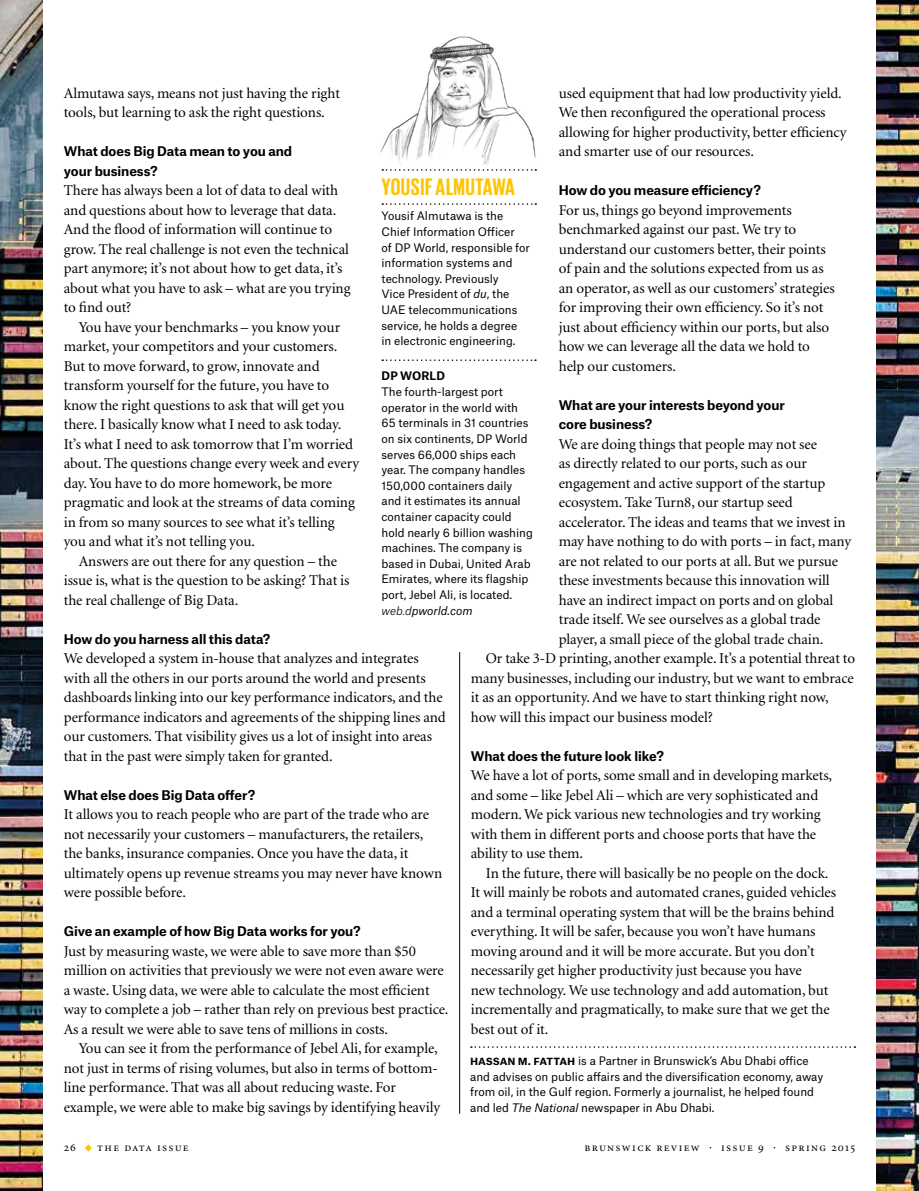
<style>
.page{position:relative;width:919px;height:1191px;background:#fff}
.page>*{position:absolute;margin:0;border:0;box-sizing:border-box;transform-origin:0 0}
.t1{font:700 24.3px "Giorgio Sans";letter-spacing:.025em;color:#fdc400}
.t2{font:15px/19.5px "Minion";letter-spacing:-.005em;color:#000}
.t3{font:700 12.75px/19.5px "Atlas Grotesk";letter-spacing:-.01em;color:#000}
.t4{font:12px "Minion Regular SC";letter-spacing:.105em;color:#000}
.t5{font:11.25px/15.6px "Atlas Grotesk";color:#000}
.t6{font:700 11.25px "Atlas Grotesk";letter-spacing:.01em;color:#000}
.s1{font-weight:700}
.s2{font-style:italic}
.s3{font-weight:300;font-style:italic}
</style>
<div class="page">
<svg style="left:85px;top:1144px;width:7px;height:7px"></svg>
<img style="left:380px;top:36px;width:156px;height:135px">
<svg style="left:471px;top:1046px;width:384px;height:1px"></svg>
<img style="left:0;top:0;width:43px;height:1191px">
<img style="left:876px;top:0;width:42px;height:1191px">
<hr style="left:459px;top:652px;width:1px;height:461px;background:#000">
<svg style="left:382px;top:359px;width:154px;height:2px"></svg>
<svg style="left:382px;top:169px;width:154px;height:2px"></svg>
<svg style="left:382px;top:203px;width:154px;height:2px"></svg>
<p class="t2" style="left:64px;top:84px;width:278px">Almutawa says, means not just having the right tools, but learning to ask the right questions.</p>
<p class="t3" style="left:64px;top:140px;width:230px">What does Big Data mean to you and your business?</p>
<p class="t2" style="left:64px;top:181px;width:288px">There has always been a lot of data to deal with and questions about how to leverage that data.<br>And the flood of information will continue to grow. The real challenge is not even the technical part anymore; it’s not about how to get data, it’s about what you have to ask – what are you trying to find out?</p>
<p class="t2" style="left:64px;top:318px;width:297px;text-indent:15px">You have your benchmarks – you know your market, your competitors and your customers.<br>But to move forward, to grow, innovate and transform yourself for the future, you have to know the right questions to ask that will get you there. I basically know what I need to ask today.<br>It’s what I need to ask tomorrow that I’m worried about. The questions change every week and every day. You have to do more homework, be more pragmatic and look at the streams of data coming in from so many sources to see what it’s telling you and what it’s not telling you.</p>
<p class="t2" style="left:64px;top:552px;width:287px;text-indent:15px">Answers are out there for any question – the issue is, what is the question to be asking? That is the real challenge of Big Data.</p>
<p class="t3" style="left:64px;top:628px;width:208px">How do you harness all this data?</p>
<p class="t2" style="left:64px;top:649px;width:383px">We developed a system in-house that analyzes and integrates with all the others in our ports around the world and presents dashboards linking into our key performance indicators, and the performance indicators and agreements of the shipping lines and our customers. That visibility gives us a lot of insight into areas that in the past were simply taken for granted.</p>
<p class="t3" style="left:64px;top:784px;width:193px">What else does Big Data offer?</p>
<p class="t2" style="left:64px;top:805px;width:380px">It allows you to reach people who are part of the trade who are not necessarily your customers – manufacturers, the retailers, the banks, insurance companies. Once you have the data, it ultimately opens up revenue streams you may never have known were possible before.</p>
<p class="t3" style="left:64px;top:920px;width:298px">Give an example of how Big Data works for you?</p>
<p class="t2" style="left:64px;top:942px;width:386px">Just by measuring waste, we were able to save more than $50 million on activities that previously we were not even aware were a waste. Using data, we were able to calculate the most efficient way to complete a job – rather than rely on previous best practice.<br>As a result we were able to save tens of millions in costs.</p>
<p class="t2" style="left:64px;top:1039px;width:378px;text-indent:15px">You can see it from the performance of Jebel Ali, for example, not just in terms of rising volumes, but also in terms of bottom&shy;line performance. That was all about reducing waste. For example, we were able to make big savings by identifying heavily</p>
<p class="t2" style="left:558px;top:84px;width:289px">used equipment that had low productivity yield.<br>We then reconfigured the operational process allowing for higher productivity, better efficiency and smarter use of our resources.</p>
<p class="t3" style="left:558px;top:179px;width:204px">How do you measure efficiency?</p>
<p class="t2" style="left:558px;top:201px;width:277px">For us, things go beyond improvements benchmarked against our past. We try to understand our customers better, their points of pain and the solutions expected from us as an operator, as well as our customers’ strategies for improving their own efficiency. So it’s not just about efficiency within our ports, but also how we can leverage all the data we hold to help our customers.</p>
<p class="t3" style="left:558px;top:394px;width:227px">What are your interests beyond your core business?</p>
<p class="t2" style="left:558px;top:435px;width:260px">We are doing things that people may not see</p>
<p class="t2" style="left:558px;top:454px;width:250px">as directly related to our ports, such as our</p>
<p class="t2" style="left:558px;top:474px;width:268px">engagement and active support of the startup</p>
<p class="t2" style="left:558px;top:493px;width:235px">ecosystem. Take Turn8, our startup seed</p>
<p class="t2" style="left:558px;top:513px;width:288px">accelerator. The ideas and teams that we invest in</p>
<p class="t2" style="left:558px;top:532px;width:294px">may have nothing to do with ports – in fact, many</p>
<p class="t2" style="left:558px;top:552px;width:281px">are not related to our ports at all. But we pursue</p>
<p class="t2" style="left:558px;top:571px;width:272px">these investments because this innovation will</p>
<p class="t2" style="left:558px;top:591px;width:276px">have an indirect impact on ports and on global</p>
<p class="t2" style="left:558px;top:610px;width:263px">trade itself. We see ourselves as a global trade</p>
<p class="t2" style="left:558px;top:630px;width:266px">player, a small piece of the global trade chain.</p>
<p class="t2" style="left:486px;top:649px;width:371px">Or take 3-D printing, another example. It’s a potential threat to</p>
<p class="t2" style="left:471px;top:669px;width:384px">many businesses, including our industry, but we want to embrace</p>
<p class="t2" style="left:471px;top:688px;width:359px">it as an opportunity. And we have to start thinking right now,</p>
<p class="t2" style="left:471px;top:708px;width:244px">how will this impact our business model?</p>
<p class="t3" style="left:471px;top:745px;width:194px">What does the future look like?</p>
<p class="t2" style="left:471px;top:766px;width:363px">We have a lot of ports, some small and in developing markets, and some – like Jebel Ali – which are very sophisticated and modern. We pick various new technologies and try working with them in different ports and choose ports that have the ability to use them.</p>
<p class="t2" style="left:471px;top:864px;width:367px;text-indent:15px">In the future, there will basically be no people on the dock.<br>It will mainly be robots and automated cranes, guided vehicles and a terminal operating system that will be the brains behind everything. It will be safer, because you won’t have humans moving around and it will be more accurate. But you don’t necessarily get higher productivity just because you have<br>new technology. We use technology and add automation, but incrementally and pragmatically, to make sure that we get the best out of it.</p>
<p class="t5" style="left:470px;top:1051px;width:354px"><span class="s1">hassan m. fattah</span> is a Partner in Brunswick’s Abu Dhabi office and advises on public affairs and the diversification economy, away from oil, in the Gulf region. Formerly a journalist, he helped found and led <span class="s2">The National</span> newspaper in Abu Dhabi.</p>
<h1 class="t1" style="left:381px;top:175px;width:135px">YOUSIF ALMUTAWA</h1>
<p class="t5" style="left:381px;top:207px;width:150px">Yousif Almutawa is the<br>Chief Information Officer<br>of DP World, responsible for information systems and technology. Previously<br>Vice President of <span class="s2">du</span>, the<br>UAE telecommunications service, he holds a degree in electronic engineering.</p>
<p class="t6" style="left:381px;top:367px;width:65px">DP WORLD</p>
<p class="t5" style="left:381px;top:383px;width:153px">The fourth-largest port operator in the world with<br>65 terminals in 31 countries on six continents, DP World serves 66,000 ships each year. The company handles<br>150,000 containers daily and it estimates its annual container capacity could hold nearly 6 billion washing machines. The company is based in Dubai, United Arab<br>Emirates, where its flagship port, Jebel Ali, is located. <span class="s3">web.d</span><span class="s2">pworld.com</span></p>
<p class="t4" style="left:64px;top:1141px;width:13px">26</p>
<p class="t4" style="left:97px;top:1141px;width:93px">the data issue</p>
<p class="t4" style="left:584px;top:1141px;width:272px">brunswick review · issue 9 · spring 2015</p>
</div>
